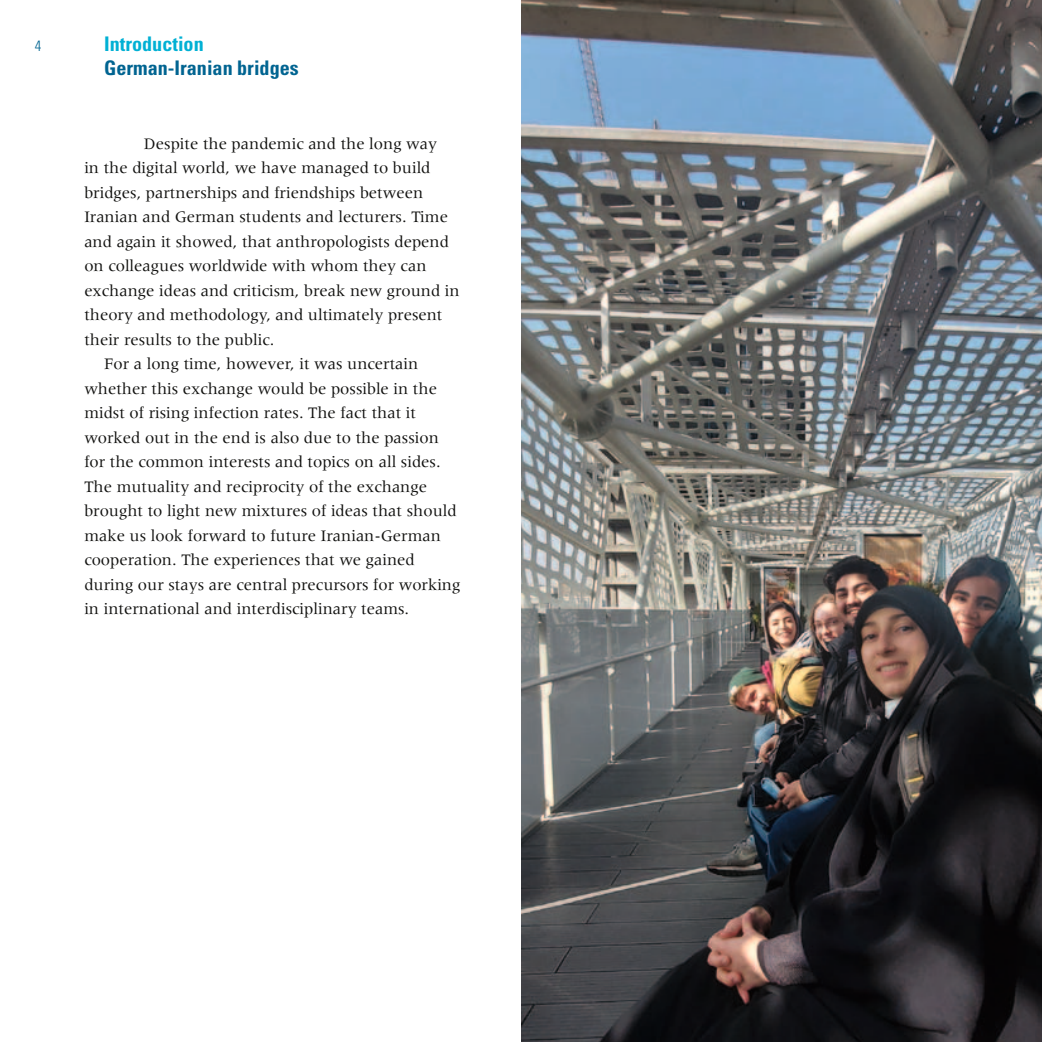
<style>
.page{position:relative;width:1042px;height:1042px;background:#fff}
.page>*{position:absolute;margin:0;border:0;box-sizing:border-box;transform-origin:0 0}
.t1{font:700 condensed 20.12px "Univers";color:#006491}
.t2{font:700 condensed 20.12px "Univers";color:#00b0d4}
.t3{font:16.62px "Meridien";color:#11110f}
.t4{font:300 condensed 14.88px "Univers";color:#006491}
</style>
<div class="page">
<img style="left:521px;top:0;width:521px;height:1042px">
<p class="t4" style="left:35px;top:36px;width:8px">4</p>
<p class="t2" style="left:104px;top:31px;width:101px">Introduction</p>
<p class="t1" style="left:104px;top:55px;width:196px">German-Iranian bridges</p>
<p class="t3" style="left:144px;top:134px;width:295px">Despite the pandemic and the long way</p>
<p class="t3" style="left:84px;top:159px;width:348px">in the digital world, we have managed to build</p>
<p class="t3" style="left:84px;top:183px;width:340px">bridges, partnerships and friendships between</p>
<p class="t3" style="left:84px;top:208px;width:365px">Iranian and German students and lecturers. Time</p>
<p class="t3" style="left:84px;top:232px;width:366px">and again it showed, that anthropologists depend</p>
<p class="t3" style="left:84px;top:257px;width:344px">on colleagues worldwide with whom they can</p>
<p class="t3" style="left:84px;top:281px;width:377px">exchange ideas and criticism, break new ground in</p>
<p class="t3" style="left:84px;top:306px;width:360px">theory and methodology, and ultimately present</p>
<p class="t3" style="left:84px;top:330px;width:191px">their results to the public.</p>
<p class="t3" style="left:104px;top:355px;width:316px">For a long time, however, it was uncertain</p>
<p class="t3" style="left:84px;top:379px;width:354px">whether this exchange would be possible in the</p>
<p class="t3" style="left:84px;top:404px;width:333px">midst of rising infection rates. The fact that it</p>
<p class="t3" style="left:84px;top:428px;width:356px">worked out in the end is also due to the passion</p>
<p class="t3" style="left:84px;top:453px;width:358px">for the common interests and topics on all sides.</p>
<p class="t3" style="left:84px;top:477px;width:344px">The mutuality and reciprocity of the exchange</p>
<p class="t3" style="left:84px;top:502px;width:374px">brought to light new mixtures of ideas that should</p>
<p class="t3" style="left:84px;top:526px;width:358px">make us look forward to future Iranian-German</p>
<p class="t3" style="left:84px;top:551px;width:332px">cooperation. The experiences that we gained</p>
<p class="t3" style="left:84px;top:575px;width:377px">during our stays are central precursors for working</p>
<p class="t3" style="left:84px;top:600px;width:326px">in international and interdisciplinary teams.</p>
</div>
